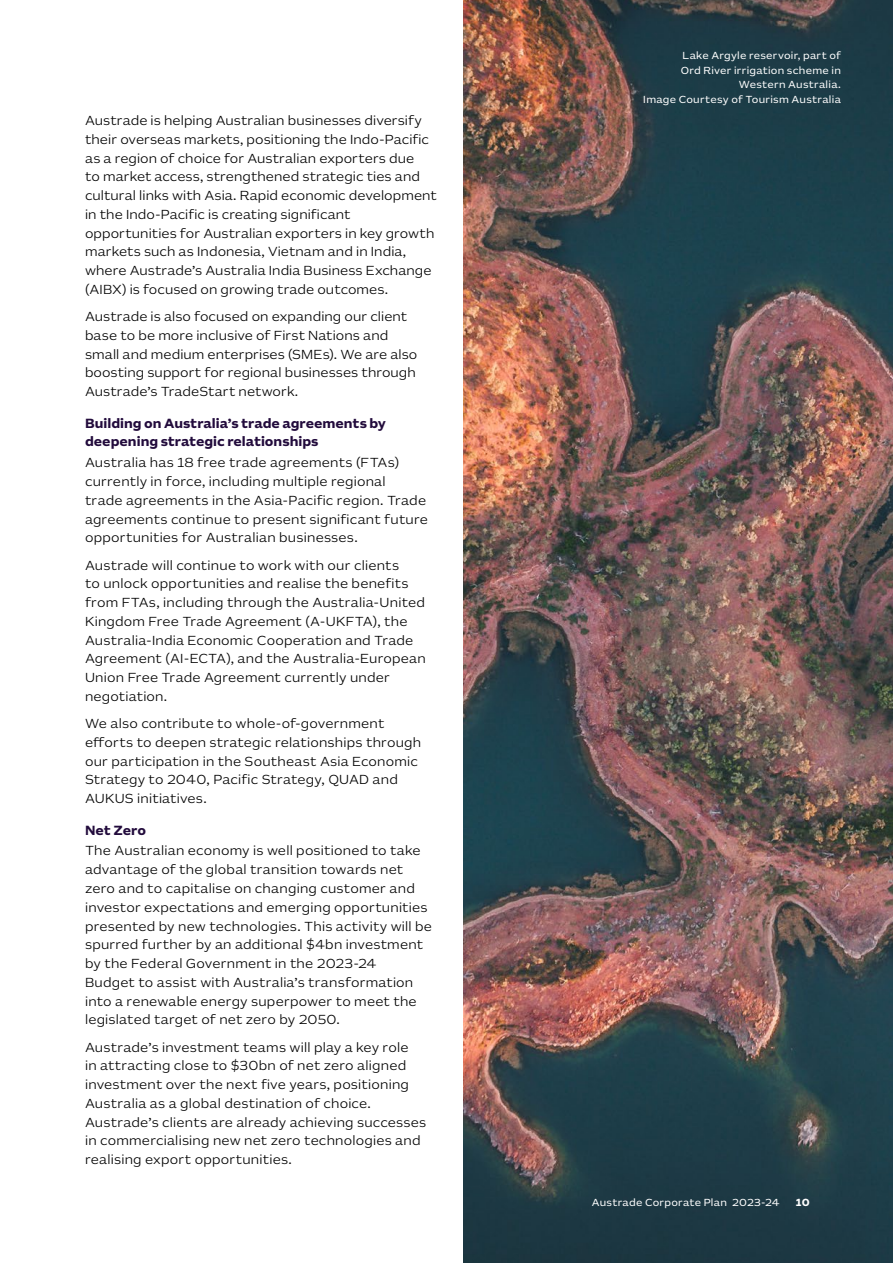
<style>
.page{position:relative;width:893px;height:1263px;background:#fff}
.page>*{position:absolute;margin:0;border:0;box-sizing:border-box;transform-origin:0 0}
._4_Body_copy{font:300 13.5px/18.8px "AU Sans BETA Text";letter-spacing:.015em;color:#000}
._4_Body_copy-2{font:700 13.5px/18.8px "AU Sans BETA Text";color:#220b3c}
._3_Subheading_3{font:700 13.5px "AU Sans BETA Text";letter-spacing:-.005em;color:#220b3c}
._7_Image_caption_-_b4_H1{font:10.5px/14.5px "AU Sans BETA Text";letter-spacing:.025em;color:#fff;text-align:right}
.t1{font:700 10.5px "AU Sans BETA Text";color:#fff}
</style>
<div class="page">
<img style="left:463px;top:0;width:430px;height:1263px">
<p class="_4_Body_copy" style="left:85px;top:112px;width:353px">Austrade is helping Australian businesses diversify their overseas markets, positioning the Indo-Pacific as a region of choice for Australian exporters due<br>to market access, strengthened strategic ties and cultural links with Asia. Rapid economic development in the Indo-Pacific is creating significant opportunities for Australian exporters in key growth markets such as Indonesia, Vietnam and in India, where Austrade’s Australia India Business Exchange (AIBX) is focused on growing trade outcomes.</p>
<p class="_4_Body_copy" style="left:85px;top:308px;width:334px">Austrade is also focused on expanding our client base to be more inclusive of First Nations and small and medium enterprises (SMEs). We are also boosting support for regional businesses through Austrade’s TradeStart network.</p>
<p class="_4_Body_copy-2" style="left:85px;top:414px;width:303px">Building on Australia’s trade agreements by deepening strategic relationships</p>
<p class="_4_Body_copy" style="left:85px;top:454px;width:344px">Australia has 18 free trade agreements (FTAs) currently in force, including multiple regional<br>trade agreements in the Asia-Pacific region. Trade agreements continue to present significant future opportunities for Australian businesses.</p>
<p class="_4_Body_copy" style="left:85px;top:556px;width:342px">Austrade will continue to work with our clients<br>to unlock opportunities and realise the benefits from FTAs, including through the Australia-United Kingdom Free Trade Agreement (A-UKFTA), the Australia-India Economic Cooperation and Trade Agreement (AI-ECTA), and the Australia-European Union Free Trade Agreement currently under negotiation.</p>
<p class="_4_Body_copy" style="left:85px;top:715px;width:338px">We also contribute to whole-of-government efforts to deepen strategic relationships through our participation in the Southeast Asia Economic Strategy to 2040, Pacific Strategy, QUAD and AUKUS initiatives.</p>
<p class="_3_Subheading_3" style="left:85px;top:823px;width:62px">Net Zero</p>
<p class="_4_Body_copy" style="left:85px;top:842px;width:348px">The Australian economy is well positioned to take advantage of the global transition towards net zero and to capitalise on changing customer and investor expectations and emerging opportunities presented by new technologies. This activity will be spurred further by an additional $4bn investment by the Federal Government in the 2023-24<br>Budget to assist with Australia’s transformation into a renewable energy superpower to meet the legislated target of net zero by 2050.</p>
<p class="_4_Body_copy" style="left:85px;top:1038px;width:343px">Austrade’s investment teams will play a key role<br>in attracting close to $30bn of net zero aligned investment over the next five years, positioning Australia as a global destination of choice.<br>Austrade’s clients are already achieving successes in commercialising new net zero technologies and realising export opportunities.</p>
<p class="_7_Image_caption_-_b4_H1" style="left:681px;top:49px;width:162px">Lake Argyle reservoir, part of<br>Ord River irrigation scheme in<br>Western Australia.</p>
<p class="_7_Image_caption_-_b4_H1" style="left:643px;top:92px;width:199px">Image Courtesy of Tourism Australia</p>
<p class="_7_Image_caption_-_b4_H1" style="left:592px;top:1196px;width:189px">Austrade Corporate Plan 2023-24</p>
<p class="t1" style="left:796px;top:1198px;width:15px">10</p>
</div>
